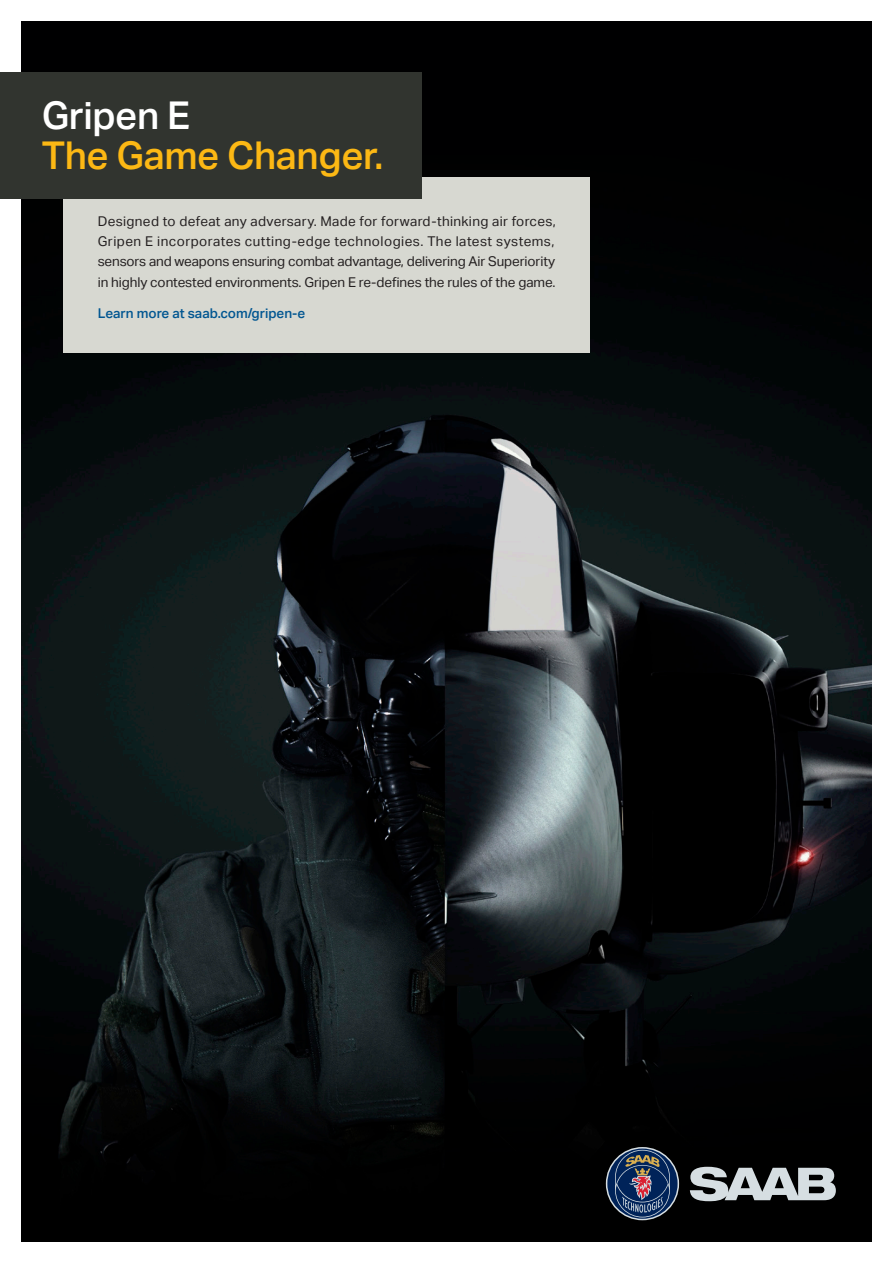
<style>
.page{position:relative;width:893px;height:1263px;background:#fff}
.page>*{position:absolute;margin:0;border:0;box-sizing:border-box;transform-origin:0 0}
.t1{font:500 38.25px/40.8px "Aktiv Grotesk";letter-spacing:-.01em;color:#fcb814}
.t2{font:13.5px/20.5px "Aktiv Grotesk";letter-spacing:-.005em;color:#231f20;text-align:justify}
.t3{font:500 13.5px "Aktiv Grotesk";color:#015691}
.s1{color:#fff}
</style>
<div class="page">
<img style="left:21px;top:21px;width:851px;height:1221px">
<svg style="left:606px;top:1147px;width:73px;height:73px"></svg>
<svg style="left:607px;top:1148px;width:71px;height:71px"></svg>
<svg style="left:615px;top:1150px;width:55px;height:67px;background:#3c4a69"></svg>
<svg style="left:690px;top:1167px;width:146px;height:34px;background:#8e9396"></svg>
<div style="left:64px;top:178px;width:526px;height:175px;background:#d7d8d1"></div>
<div style="left:0;top:72px;width:421px;height:127px;background:#31342f"></div>
<p class="t1" style="left:42px;top:95px;width:343px"><span class="s1">Gripen E<br></span>The Game Changer.</p>
<p class="t2" style="left:98px;top:211px;width:459px">Designed to defeat any adversary. Made for forward-thinking air forces, Gripen E incorporates cutting-edge technologies. The latest systems, sensors and weapons ensuring combat advantage, delivering Air Superiority in highly contested environments. Gripen E re-defines the rules of the game.</p>
<p class="t3" style="left:98px;top:305px;width:209px">Learn more at saab.com/gripen-e</p>
</div>
